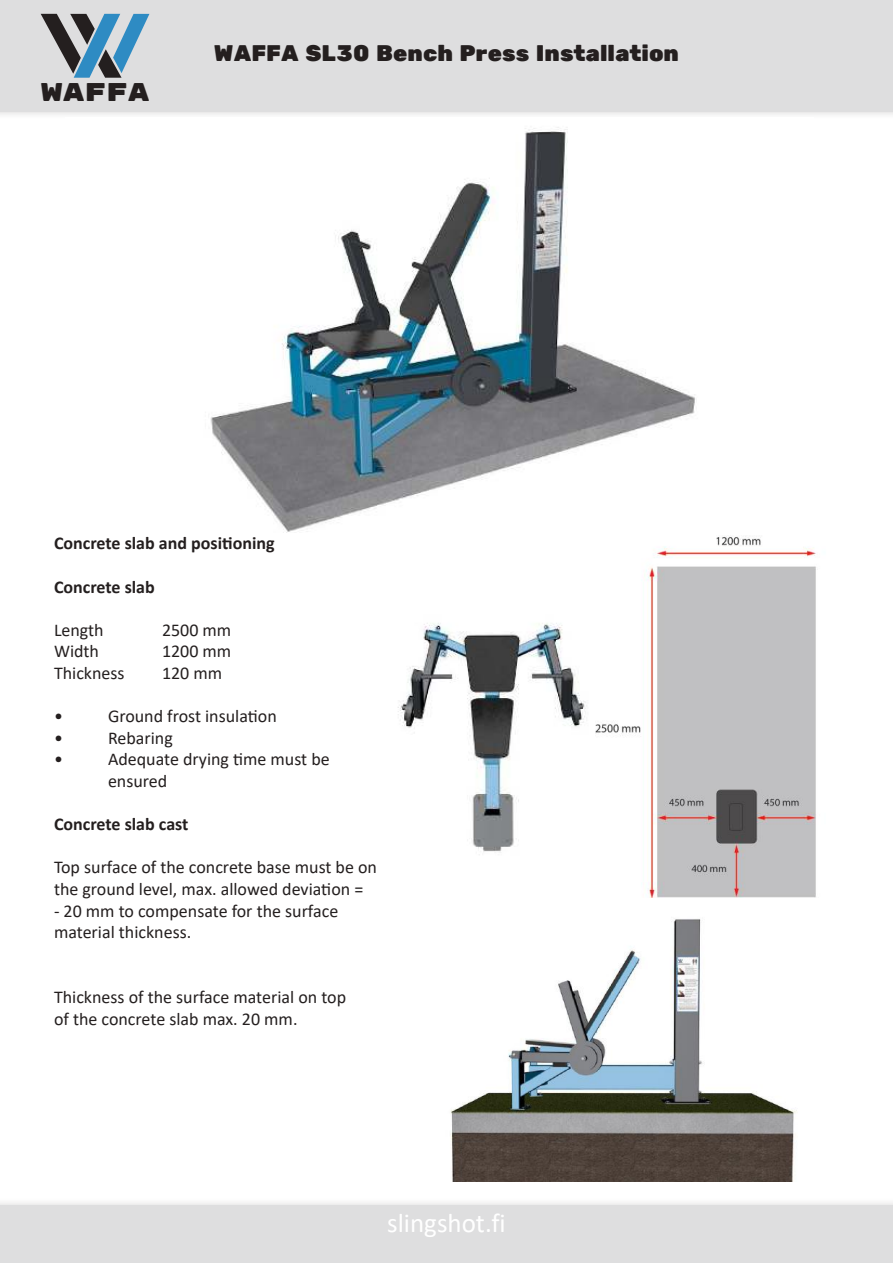
<style>
.page{position:relative;width:893px;height:1263px;background:#fff}
.page>*{position:absolute;margin:0;border:0;box-sizing:border-box;transform-origin:0 0}
.t1{font:27px "Calibri";color:#fff}
.t2{font:25.5px "Rubik Mono One";color:#241f1f}
.t3{font:22.5px "Rubik One";color:#241f1f}
.t4{font:18px/21.6px "Calibri";color:#241f1f}
.t5{font:700 18px "Calibri";color:#241f1f}
</style>
<div class="page">
<div style="left:0;top:0;width:893px;height:120px;background:#241f1f;opacity:.75"></div>
<div style="left:0;top:0;width:893px;height:112px;background:#dededf"></div>
<svg style="left:41px;top:14px;width:108px;height:64px"></svg>
<div style="left:0;top:1197px;width:893px;height:66px;background:#f8f7f7"></div>
<div style="left:0;top:1205px;width:893px;height:58px;background:#dededf"></div>
<img style="left:66px;top:118px;width:747px;height:415px">
<img style="left:398px;top:623px;width:189px;height:229px">
<img style="left:450px;top:919px;width:347px;height:262px">
<img style="left:595px;top:536px;width:221px;height:361px">
<h2 class="t2" style="left:41px;top:77px;width:110px">WAFFA</h2>
<p class="t3" style="left:214px;top:40px;width:467px">WAFFA SL30 Bench Press Installation</p>
<p class="t5" style="left:54px;top:531px;width:222px">Concrete slab and positioning</p>
<p class="t5" style="left:54px;top:576px;width:102px">Concrete slab</p>
<p class="t4" style="left:54px;top:620px;width:51px">Length</p>
<p class="t4" style="left:162px;top:620px;width:71px">2500 mm</p>
<p class="t4" style="left:54px;top:642px;width:47px">Width</p>
<p class="t4" style="left:162px;top:642px;width:71px">1200 mm</p>
<p class="t4" style="left:54px;top:663px;width:72px">Thickness</p>
<p class="t4" style="left:162px;top:663px;width:62px">120 mm</p>
<p class="t4" style="left:54px;top:705px;width:10px">•</p>
<p class="t4" style="left:108px;top:705px;width:170px">Ground frost insulation</p>
<p class="t4" style="left:54px;top:728px;width:10px">•</p>
<p class="t4" style="left:108px;top:728px;width:66px">Rebaring</p>
<p class="t4" style="left:54px;top:748px;width:10px">•</p>
<p class="t4" style="left:108px;top:748px;width:223px">Adequate drying time must be ensured</p>
<p class="t5" style="left:54px;top:813px;width:136px">Concrete slab cast</p>
<p class="t4" style="left:54px;top:858px;width:325px">Top surface of the concrete base must be on the ground level, max. allowed deviation =</p>
<p class="t4" style="left:54px;top:901px;width:286px">- 20 mm to compensate for the surface material thickness.</p>
<p class="t4" style="left:54px;top:987px;width:294px">Thickness of the surface material on top of the concrete slab max. 20 mm.</p>
<h1 class="t1" style="left:387px;top:1214px;width:120px">slingshot.fi</h1>
</div>
